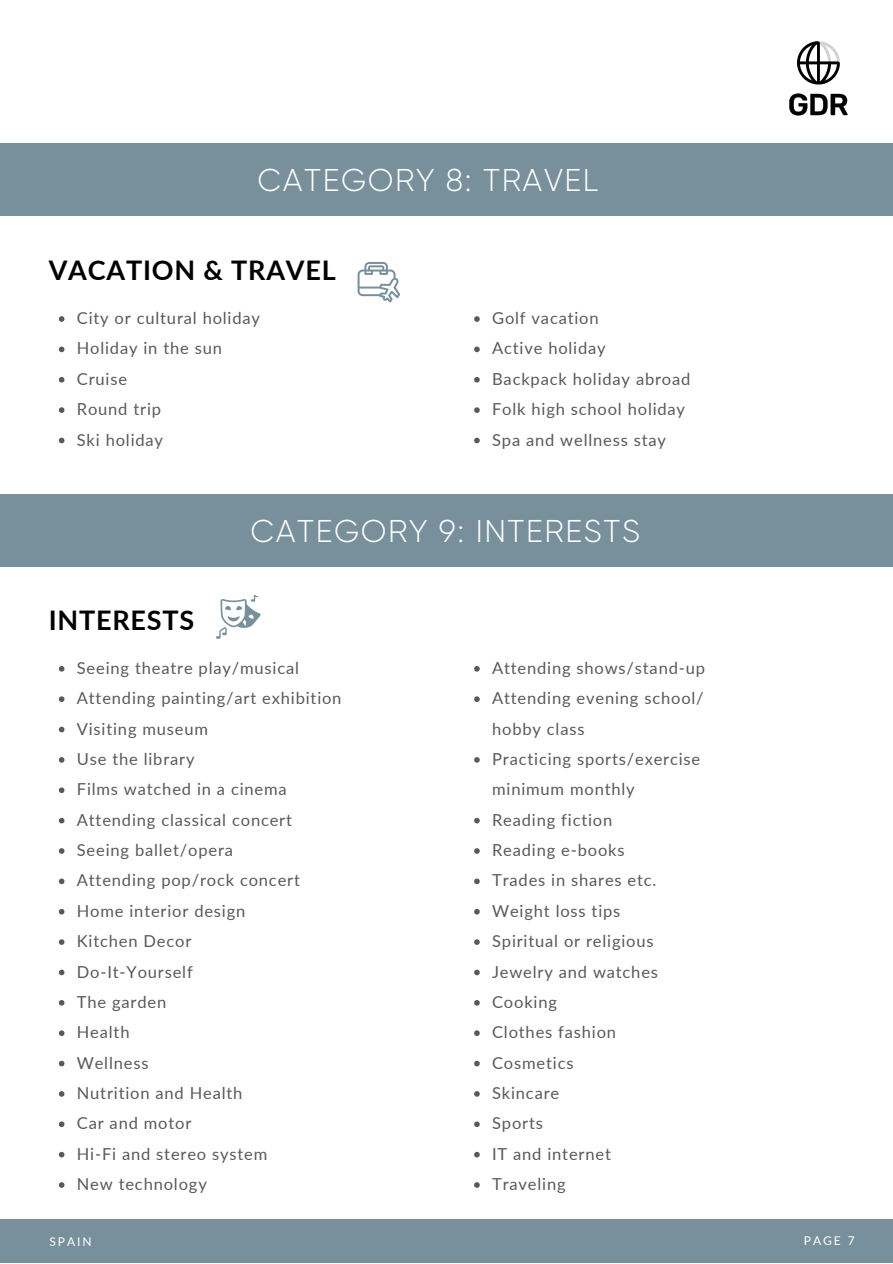
<style>
.page{position:relative;width:893px;height:1264px;background:#fff}
.page>*{position:absolute;margin:0;border:0;box-sizing:border-box;transform-origin:0 0}
.t1{font:300 31.5px "Gilroy";letter-spacing:.05em;color:#fff}
.t2{font:700 27px "Lato";letter-spacing:.03em;color:#000}
.t3{font:16.5px/30.3px "Lato";letter-spacing:.05em;color:#595959}
.t4{font:12px "Lato";letter-spacing:.16em;color:#fff}
</style>
<div class="page">
<div style="left:0;top:1219px;width:892px;height:43px;background:#78909c"></div>
<svg style="left:789px;top:93px;width:58px;height:22px"></svg>
<svg style="left:797px;top:41px;width:42px;height:43px"></svg>
<div style="left:0;top:144px;width:892px;height:72px;background:#78909c"></div>
<div style="left:0;top:495px;width:892px;height:72px;background:#78909c"></div>
<svg style="left:59px;top:316px;width:5px;height:6px"></svg>
<svg style="left:59px;top:346px;width:5px;height:6px"></svg>
<svg style="left:59px;top:377px;width:5px;height:5px"></svg>
<svg style="left:59px;top:407px;width:5px;height:6px"></svg>
<svg style="left:59px;top:437px;width:5px;height:6px"></svg>
<svg style="left:474px;top:316px;width:5px;height:6px"></svg>
<svg style="left:474px;top:346px;width:5px;height:6px"></svg>
<svg style="left:474px;top:377px;width:5px;height:5px"></svg>
<svg style="left:474px;top:407px;width:5px;height:6px"></svg>
<svg style="left:474px;top:437px;width:5px;height:6px"></svg>
<svg style="left:357px;top:262px;width:43px;height:40px"></svg>
<svg style="left:216px;top:595px;width:45px;height:43px"></svg>
<svg style="left:59px;top:666px;width:5px;height:5px"></svg>
<svg style="left:59px;top:696px;width:5px;height:6px"></svg>
<svg style="left:59px;top:726px;width:5px;height:6px"></svg>
<svg style="left:59px;top:757px;width:5px;height:5px"></svg>
<svg style="left:59px;top:787px;width:5px;height:6px"></svg>
<svg style="left:59px;top:817px;width:5px;height:6px"></svg>
<svg style="left:59px;top:848px;width:5px;height:5px"></svg>
<svg style="left:59px;top:878px;width:5px;height:6px"></svg>
<svg style="left:59px;top:909px;width:5px;height:5px"></svg>
<svg style="left:59px;top:939px;width:5px;height:5px"></svg>
<svg style="left:59px;top:969px;width:5px;height:6px"></svg>
<svg style="left:59px;top:1000px;width:5px;height:5px"></svg>
<svg style="left:59px;top:1030px;width:5px;height:5px"></svg>
<svg style="left:59px;top:1060px;width:5px;height:6px"></svg>
<svg style="left:59px;top:1091px;width:5px;height:5px"></svg>
<svg style="left:59px;top:1121px;width:5px;height:6px"></svg>
<svg style="left:59px;top:1151px;width:5px;height:6px"></svg>
<svg style="left:59px;top:1182px;width:5px;height:5px"></svg>
<svg style="left:474px;top:666px;width:5px;height:5px"></svg>
<svg style="left:474px;top:696px;width:5px;height:6px"></svg>
<svg style="left:474px;top:757px;width:5px;height:5px"></svg>
<svg style="left:474px;top:817px;width:5px;height:6px"></svg>
<svg style="left:474px;top:848px;width:5px;height:5px"></svg>
<svg style="left:474px;top:878px;width:5px;height:6px"></svg>
<svg style="left:474px;top:909px;width:5px;height:5px"></svg>
<svg style="left:474px;top:939px;width:5px;height:5px"></svg>
<svg style="left:474px;top:969px;width:5px;height:6px"></svg>
<svg style="left:474px;top:1000px;width:5px;height:5px"></svg>
<svg style="left:474px;top:1030px;width:5px;height:5px"></svg>
<svg style="left:474px;top:1060px;width:5px;height:6px"></svg>
<svg style="left:474px;top:1091px;width:5px;height:5px"></svg>
<svg style="left:474px;top:1121px;width:5px;height:6px"></svg>
<svg style="left:474px;top:1151px;width:5px;height:6px"></svg>
<svg style="left:474px;top:1182px;width:5px;height:5px"></svg>
<h1 class="t1" style="left:257px;top:162px;width:342px">CATEGORY 8: TRAVEL</h1>
<h2 class="t2" style="left:49px;top:254px;width:288px">VACATION &amp; TRAVEL</h2>
<p class="t3" style="left:77px;top:302px;width:185px">City or cultural holiday<br>Holiday in the sun<br>Cruise<br>Round trip<br>Ski holiday</p>
<p class="t3" style="left:492px;top:302px;width:200px">Golf vacation<br>Active holiday<br>Backpack holiday abroad<br>Folk high school holiday<br>Spa and wellness stay</p>
<h2 class="t2" style="left:49px;top:603px;width:147px">INTERESTS</h2>
<h1 class="t1" style="left:250px;top:512px;width:391px">CATEGORY 9: INTERESTS</h1>
<p class="t3" style="left:77px;top:652px;width:266px">Seeing theatre play/musical<br>Attending painting/art exhibition<br>Visiting museum<br>Use the library<br>Films watched in a cinema<br>Attending classical concert<br>Seeing ballet/opera<br>Attending pop/rock concert<br>Home interior design<br>Kitchen Decor<br>Do-It-Yourself<br>The garden<br>Health<br>Wellness<br>Nutrition and Health<br>Car and motor<br>Hi-Fi and stereo system<br>New technology</p>
<p class="t3" style="left:492px;top:652px;width:214px">Attending shows/stand-up<br>Attending evening school/</p>
<p class="t3" style="left:492px;top:713px;width:94px">hobby class</p>
<p class="t3" style="left:492px;top:743px;width:210px">Practicing sports/exercise</p>
<p class="t3" style="left:492px;top:773px;width:144px">minimum monthly</p>
<p class="t3" style="left:492px;top:804px;width:167px">Reading fiction<br>Reading e-books<br>Trades in shares etc.<br>Weight loss tips<br>Spiritual or religious<br>Jewelry and watches<br>Cooking<br>Clothes fashion<br>Cosmetics<br>Skincare<br>Sports<br>IT and internet<br>Traveling</p>
<p class="t4" style="left:49px;top:1234px;width:44px">SPAIN</p>
<p class="t4" style="left:803px;top:1233px;width:52px">PAGE 7</p>
</div>
